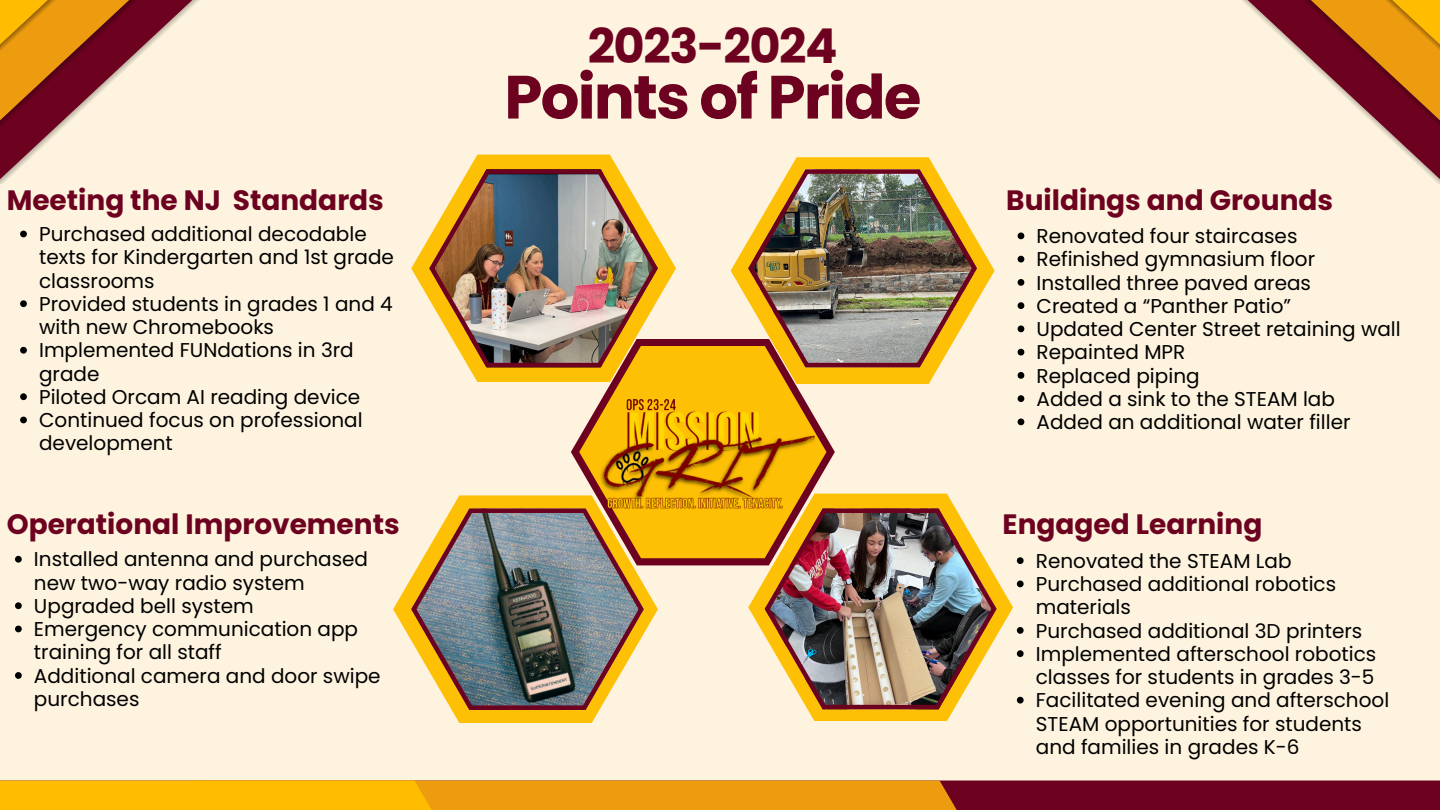
<style>
.page{position:relative;width:1440px;height:810px;background:#fdf3de}
.page>*{position:absolute;margin:0;border:0;box-sizing:border-box;transform-origin:0 0}
.t1{font:700 61px "Poppins";letter-spacing:-.03em;color:#6d0220}
.t2{font:700 48px "Poppins";letter-spacing:-.03em;color:#6d0220}
.t3{font:700 28px "Poppins";color:#6d0220}
.t4{font:20px/23.2px "Poppins";color:#000}
</style>
<div class="page">
<div style="left:0;top:781px;width:1440px;height:29px;background:#6d0220"></div>
<div style="left:132px;top:781px;width:868px;height:29px;background:#ed9b0f"></div>
<div style="left:0;top:781px;width:475px;height:29px;background:#ffbc00"></div>
<svg style="left:0;top:0;width:199px;height:184px"></svg>
<svg style="left:1242px;top:0;width:198px;height:184px"></svg>
<svg style="left:20px;top:231px;width:7px;height:6px"></svg>
<svg style="left:20px;top:300px;width:7px;height:7px"></svg>
<svg style="left:20px;top:347px;width:7px;height:7px"></svg>
<svg style="left:20px;top:393px;width:7px;height:7px"></svg>
<svg style="left:20px;top:417px;width:7px;height:6px"></svg>
<svg style="left:411px;top:155px;width:265px;height:227px"></svg>
<img style="left:429px;top:169px;width:229px;height:198px">
<svg style="left:731px;top:157px;width:264px;height:227px"></svg>
<svg style="left:1018px;top:233px;width:6px;height:6px"></svg>
<svg style="left:1018px;top:256px;width:6px;height:7px"></svg>
<svg style="left:1018px;top:279px;width:6px;height:7px"></svg>
<svg style="left:1018px;top:302px;width:6px;height:7px"></svg>
<svg style="left:1018px;top:326px;width:6px;height:6px"></svg>
<svg style="left:1018px;top:349px;width:6px;height:7px"></svg>
<svg style="left:1018px;top:372px;width:6px;height:7px"></svg>
<svg style="left:1018px;top:395px;width:6px;height:7px"></svg>
<svg style="left:1018px;top:419px;width:6px;height:6px"></svg>
<svg style="left:1017px;top:557px;width:7px;height:7px"></svg>
<svg style="left:1017px;top:581px;width:7px;height:6px"></svg>
<svg style="left:1017px;top:627px;width:7px;height:7px"></svg>
<svg style="left:1017px;top:650px;width:7px;height:7px"></svg>
<svg style="left:1017px;top:697px;width:7px;height:7px"></svg>
<svg style="left:15px;top:556px;width:7px;height:7px"></svg>
<svg style="left:15px;top:602px;width:7px;height:7px"></svg>
<svg style="left:15px;top:626px;width:7px;height:6px"></svg>
<svg style="left:15px;top:672px;width:7px;height:7px"></svg>
<svg style="left:748px;top:494px;width:265px;height:227px"></svg>
<img style="left:483px;top:324px;width:410px;height:235px">
<img style="left:765px;top:509px;width:231px;height:200px">
<img style="left:748px;top:169px;width:229px;height:198px">
<svg style="left:393px;top:495px;width:265px;height:228px"></svg>
<img style="left:411px;top:509px;width:233px;height:201px">
<p class="t3" style="left:7px;top:180px;width:379px">Meeting the NJ Standards</p>
<h1 class="t4" style="left:39px;top:223px;width:356px">Purchased additional decodable texts for Kindergarten and 1st grade classrooms</h1>
<p class="t4" style="left:39px;top:292px;width:355px">Provided students in grades 1 and 4 with new Chromebooks</p>
<p class="t4" style="left:39px;top:339px;width:316px">Implemented FUNdations in 3rd grade</p>
<h2 class="t4" style="left:39px;top:385px;width:323px">Piloted Orcam AI reading device</h2>
<h2 class="t4" style="left:39px;top:409px;width:325px">Continued focus on professional development</h2>
<h2 class="t3" style="left:7px;top:505px;width:395px">Operational Improvements</h2>
<h2 class="t4" style="left:34px;top:548px;width:336px">Installed antenna and purchased new two-way radio system</h2>
<p class="t4" style="left:34px;top:594px;width:221px">Upgraded bell system</p>
<p class="t4" style="left:34px;top:618px;width:326px">Emergency communication app training for all staff</p>
<p class="t4" style="left:34px;top:664px;width:348px">Additional camera and door swipe purchases</p>
<p class="t2" style="left:588px;top:13px;width:252px">2023-2024</p>
<p class="t1" style="left:504px;top:55px;width:419px">Points of Pride</p>
<p class="t3" style="left:1006px;top:180px;width:328px">Buildings and Grounds</p>
<p class="t4" style="left:1037px;top:224px;width:262px">Renovated four staircases</p>
<p class="t4" style="left:1037px;top:248px;width:280px">Refinished gymnasium floor</p>
<p class="t4" style="left:1037px;top:271px;width:276px">Installed three paved areas</p>
<p class="t4" style="left:1037px;top:294px;width:256px">Created a “Panther Patio”</p>
<p class="t4" style="left:1037px;top:317px;width:366px">Updated Center Street retaining wall</p>
<p class="t4" style="left:1037px;top:341px;width:150px">Repainted MPR</p>
<p class="t4" style="left:1037px;top:364px;width:165px">Replaced piping</p>
<p class="t4" style="left:1037px;top:387px;width:300px">Added a sink to the STEAM lab</p>
<p class="t4" style="left:1037px;top:410px;width:315px">Added an additional water filler</p>
<p class="t3" style="left:1003px;top:505px;width:261px">Engaged Learning</p>
<p class="t4" style="left:1036px;top:549px;width:257px">Renovated the STEAM Lab</p>
<p class="t4" style="left:1036px;top:572px;width:302px">Purchased additional robotics materials</p>
<p class="t4" style="left:1036px;top:619px;width:328px">Purchased additional 3D printers</p>
<p class="t4" style="left:1036px;top:642px;width:342px">Implemented afterschool robotics classes for students in grades 3-5</p>
<p class="t4" style="left:1036px;top:689px;width:355px">Facilitated evening and afterschool<br>STEAM opportunities for students and families in grades K-6</p>
</div>
